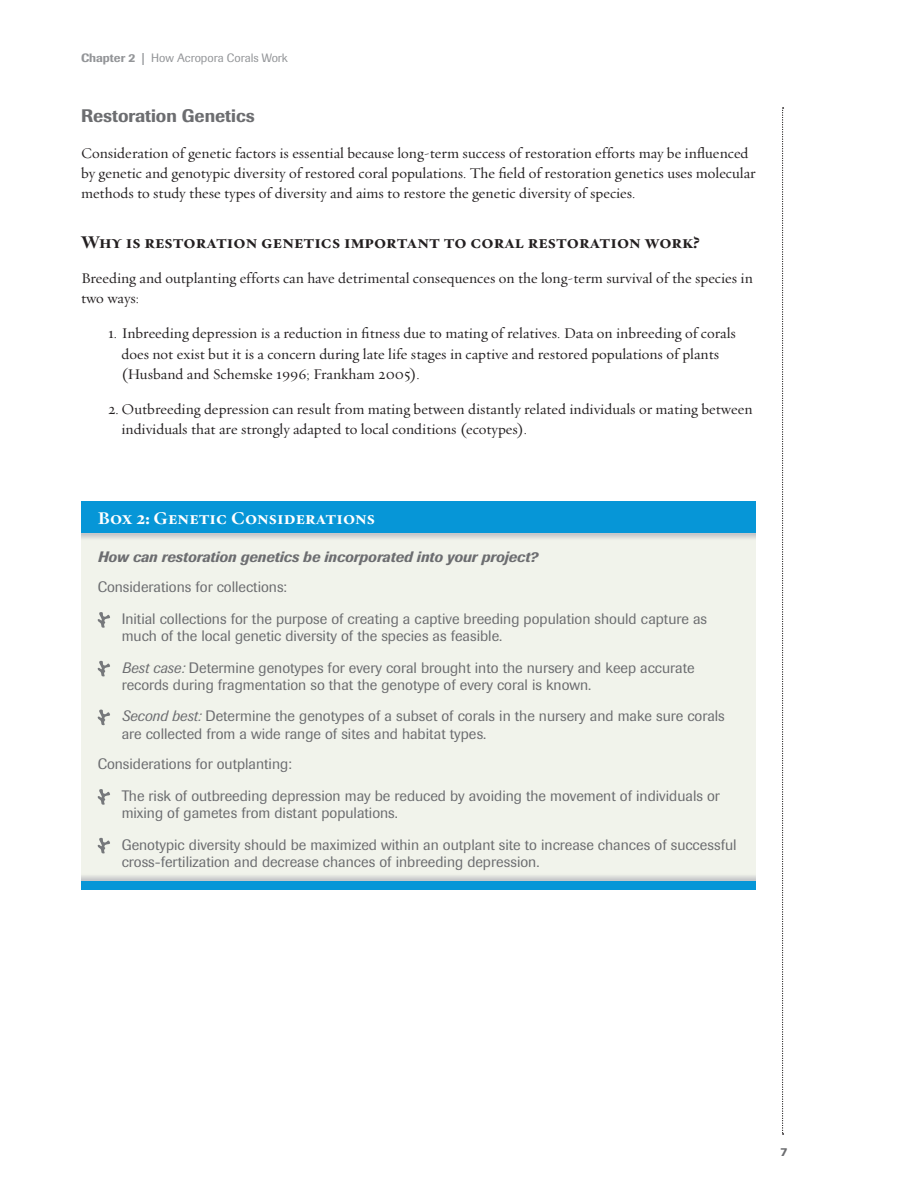
<style>
.page{position:relative;width:918px;height:1188px;background:#fff}
.page>*{position:absolute;margin:0;border:0;box-sizing:border-box;transform-origin:0 0}
.Main_Body_Sub_1{font:700 18px "Oakleaf Small Caps";color:#231f20}
.Callout_Header{font:700 18px "Oakleaf Small Caps";color:#fff}
.Chapter_Subhead{font:500 18px "Imago";color:#6c6d70}
.Main_Body{font:15px/20.2px "Oakleaf";color:#231f20}
.Call_Out_Bullet{font:15px/17.2px "Imago";color:#6c6d70}
.Call_Out_Bullet-2{font:italic 500 15px "Imago";color:#6c6d70}
.t1{font:12px "Imago";color:#939598}
.t2{font:500 12px "Imago";color:#6c6d70}
.s1{font-weight:500}
.s2{font-style:italic}
</style>
<div class="page">
<svg style="left:782px;top:108px;width:2px;height:1027px"></svg>
<div style="left:81px;top:855px;width:675px;height:35px;background:#0696d7"></div>
<div style="left:81px;top:501px;width:675px;height:37px;background:#0696d7"></div>
<div style="left:81px;top:533px;width:675px;height:348px;background:#f1f3eb"></div>
<svg style="left:98px;top:612px;width:12px;height:16px"></svg>
<svg style="left:98px;top:661px;width:12px;height:15px"></svg>
<svg style="left:98px;top:710px;width:12px;height:15px"></svg>
<svg style="left:98px;top:789px;width:12px;height:16px"></svg>
<svg style="left:98px;top:838px;width:12px;height:15px"></svg>
<svg style="left:81px;top:533px;width:675px;height:6px"></svg>
<svg style="left:81px;top:875px;width:675px;height:6px"></svg>
<p class="t1" style="left:81px;top:50px;width:208px"><span class="s1">Chapter 2 |</span> How Acropora Corals Work</p>
<p class="Chapter_Subhead" style="left:81px;top:105px;width:175px">Restoration Genetics</p>
<p class="Main_Body" style="left:81px;top:142px;width:676px">Consideration of genetic factors is essential because long-term success of restoration efforts may be influenced by genetic and genotypic diversity of restored coral populations. The field of restoration genetics uses molecular methods to study these types of diversity and aims to restore the genetic diversity of species.</p>
<p class="Main_Body_Sub_1" style="left:81px;top:230px;width:620px">Why is restoration genetics important to coral restoration work?</p>
<p class="Main_Body" style="left:81px;top:267px;width:673px">Breeding and outplanting efforts can have detrimental consequences on the long-term survival of the species in two ways:</p>
<p class="Main_Body" style="left:122px;top:323px;width:616px;text-indent:-14px">1. Inbreeding depression is a reduction in fitness due to mating of relatives. Data on inbreeding of corals does not exist but it is a concern during late life stages in captive and restored populations of plants (Husband and Schemske 1996; Frankham 2005).</p>
<p class="Main_Body" style="left:122px;top:398px;width:633px;text-indent:-14px">2. Outbreeding depression can result from mating between distantly related individuals or mating between individuals that are strongly adapted to local conditions (ecotypes).</p>
<p class="Callout_Header" style="left:98px;top:507px;width:279px">Box 2: Genetic Considerations</p>
<p class="Call_Out_Bullet-2" style="left:98px;top:548px;width:442px">How can restoration genetics be incorporated into your project?</p>
<p class="Call_Out_Bullet" style="left:98px;top:579px;width:191px">Considerations for collections:</p>
<p class="Call_Out_Bullet" style="left:122px;top:610px;width:587px">Initial collections for the purpose of creating a captive breeding population should capture as much of the local genetic diversity of the species as feasible.</p>
<p class="Call_Out_Bullet" style="left:122px;top:659px;width:574px"><span class="s2">Best case:</span> Determine genotypes for every coral brought into the nursery and keep accurate records during fragmentation so that the genotype of every coral is known.</p>
<p class="Call_Out_Bullet" style="left:122px;top:708px;width:605px"><span class="s2">Second best:</span> Determine the genotypes of a subset of corals in the nursery and make sure corals are collected from a wide range of sites and habitat types.</p>
<p class="Call_Out_Bullet" style="left:98px;top:756px;width:196px">Considerations for outplanting:</p>
<p class="Call_Out_Bullet" style="left:122px;top:787px;width:600px">The risk of outbreeding depression may be reduced by avoiding the movement of individuals or mixing of gametes from distant populations.</p>
<p class="Call_Out_Bullet" style="left:122px;top:836px;width:617px">Genotypic diversity should be maximized within an outplant site to increase chances of successful cross-fertilization and decrease chances of inbreeding depression.</p>
<p class="t2" style="left:781px;top:1145px;width:8px">7</p>
</div>
